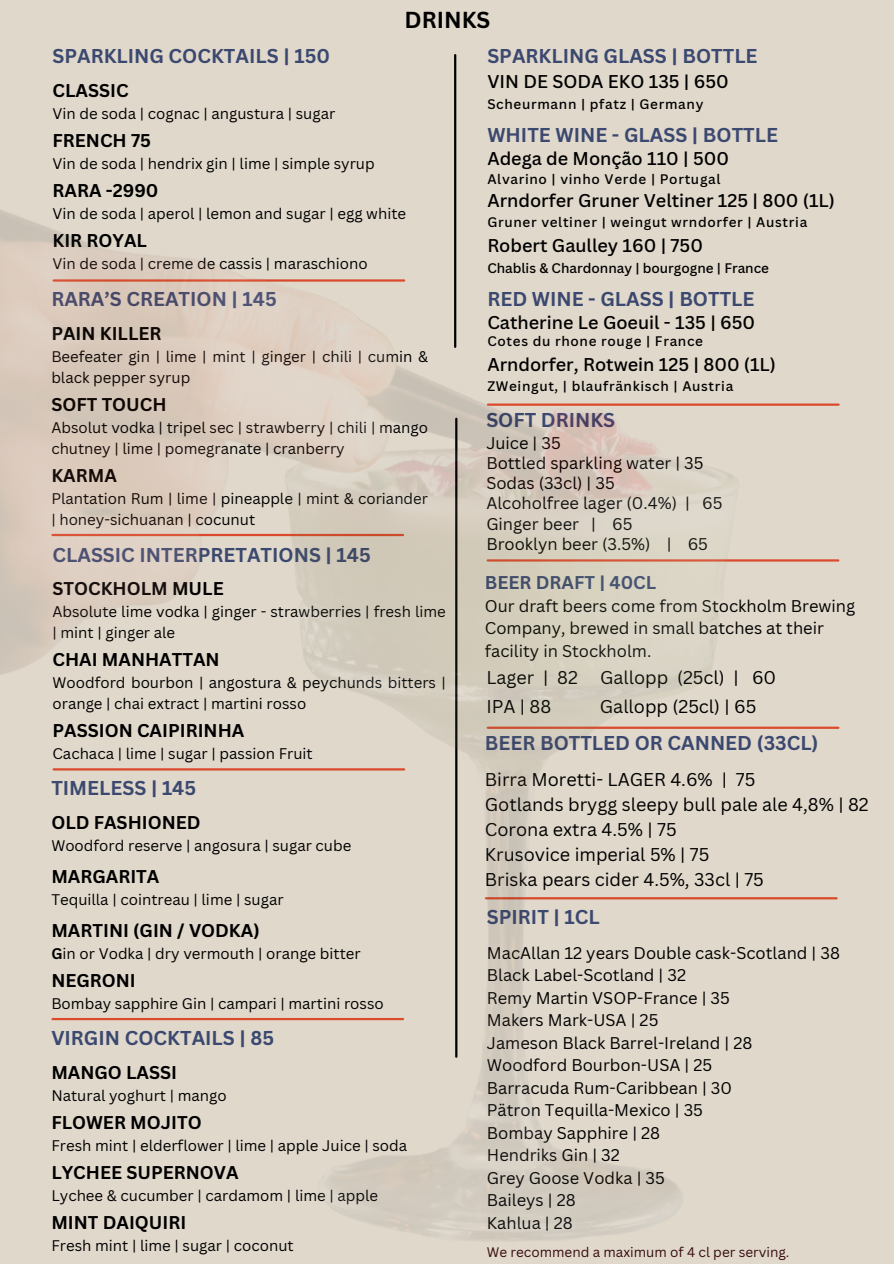
<style>
.page{position:relative;width:894px;height:1264px;background:#fff}
.page>*{position:absolute;margin:0;border:0;box-sizing:border-box;transform-origin:0 0}
.t1{font:700 22.5px "Canva Sans";color:#000}
.t2{font:700 19.5px "Canva Sans";color:#3b486f}
.t3{font:700 18px "Canva Sans";color:#000}
.t4{font:18px/25px "Canva Sans";color:#000}
.t5{font:500 18px "Canva Sans";color:#000}
.t6{font:700 18px "Canva Sans";color:#3b486f}
.t7{font:16.5px/22.5px "Canva Sans";color:#000}
.t8{font:15px/21px "Canva Sans";color:#000}
.t9{font:500 13.5px "Canva Sans";letter-spacing:.05em;color:#000}
.t10{font:13.5px "Canva Sans";color:#380c0f}
.t11{font:500 13.5px "Canva Sans";color:#000}
.s1{font-weight:700}
</style>
<div class="page">
<img style="left:0;top:0;width:892px;height:1263px">
<h6 class="t1" style="left:404px;top:4px;width:87px">DRINKS</h6>
<h6 class="t2" style="left:487px;top:42px;width:272px">SPARKLING GLASS | BOTTLE</h6>
<h6 class="t5" style="left:487px;top:69px;width:243px">VIN DE SODA EKO 135 | 650</h6>
<h6 class="t9" style="left:487px;top:94px;width:217px">Scheurmann | pfatz | Germany</h6>
<h6 class="t2" style="left:487px;top:121px;width:292px">WHITE WINE - GLASS | BOTTLE</h6>
<h6 class="t5" style="left:487px;top:146px;width:243px">Adega de Monção 110 | 500</h6>
<h6 class="t9" style="left:487px;top:169px;width:234px">Alvarino | vinho Verde | Portugal</h6>
<h6 class="t5" style="left:487px;top:188px;width:349px">Arndorfer Gruner Veltiner 125 | 800 (1L)</h6>
<h6 class="t9" style="left:487px;top:213px;width:321px">Gruner veltiner | weingut wrndorfer | Austria</h6>
<h3 class="t5" style="left:487px;top:233px;width:217px">Robert Gaulley 160 | 750</h3>
<h3 class="t11" style="left:487px;top:258px;width:283px">Chablis &amp; Chardonnay | bourgogne | France</h3>
<h6 class="t2" style="left:487px;top:285px;width:268px">RED WINE - GLASS | BOTTLE</h6>
<h6 class="t5" style="left:487px;top:310px;width:269px">Catherine Le Goeuil - 135 | 650</h6>
<h6 class="t9" style="left:487px;top:332px;width:217px">Cotes du rhone rouge | France</h6>
<p class="t5" style="left:487px;top:352px;width:290px">Arndorfer, Rotwein 125 | 800 (1L)</p>
<p class="t9" style="left:487px;top:377px;width:247px">ZWeingut, | blaufränkisch | Austria</p>
<p class="t2" style="left:52px;top:42px;width:279px">SPARKLING COCKTAILS | 150</p>
<h2 class="t3" style="left:52px;top:77px;width:78px">CLASSIC</h2>
<h2 class="t8" style="left:52px;top:102px;width:284px">Vin de soda | cognac | angustura | sugar</h2>
<h5 class="t3" style="left:52px;top:127px;width:100px">FRENCH 75</h5>
<h5 class="t8" style="left:52px;top:152px;width:323px">Vin de soda | hendrix gin | lime | simple syrup</h5>
<h5 class="t3" style="left:52px;top:177px;width:107px">RARA -2990</h5>
<h5 class="t8" style="left:52px;top:202px;width:355px">Vin de soda | aperol | lemon and sugar | egg white</h5>
<h5 class="t3" style="left:52px;top:227px;width:96px">KIR ROYAL</h5>
<h5 class="t8" style="left:52px;top:252px;width:316px">Vin de soda | creme de cassis | maraschiono</h5>
<h5 class="t2" style="left:51px;top:285px;width:227px">RARA’S CREATION | 145</h5>
<h5 class="t3" style="left:51px;top:321px;width:112px">PAIN KILLER</h5>
<h5 class="t8" style="left:51px;top:346px;width:378px">Beefeater gin | lime | mint | ginger | chili | cumin &amp; black pepper syrup</h5>
<p class="t3" style="left:51px;top:392px;width:117px">SOFT TOUCH</p>
<p class="t8" style="left:51px;top:417px;width:378px">Absolut vodka | tripel sec | strawberry | chili | mango chutney | lime | pomegranate | cranberry</p>
<h2 class="t3" style="left:51px;top:463px;width:67px">KARMA</h2>
<h2 class="t8" style="left:51px;top:488px;width:378px">Plantation Rum | lime | pineapple | mint &amp; coriander | honey-sichuanan | cocunut</h2>
<p class="t2" style="left:486px;top:406px;width:130px">SOFT DRINKS</p>
<p class="t7" style="left:486px;top:432px;width:238px;line-height:20.2px">Juice | 35<br>Bottled sparkling water | 35<br>Sodas (33cl) | 35<br>Alcoholfree lager (0.4%) | 65<br>Ginger beer | 65<br>Brooklyn beer (3.5%) | 65</p>
<h1 class="t2" style="left:52px;top:540px;width:320px">CLASSIC INTERPRETATIONS | 145</h1>
<h2 class="t3" style="left:52px;top:576px;width:173px">STOCKHOLM MULE</h2>
<h2 class="t8" style="left:52px;top:601px;width:395px">Absolute lime vodka | ginger - strawberries | fresh lime | mint | ginger ale</h2>
<h5 class="t3" style="left:52px;top:647px;width:169px">CHAI MANHATTAN</h5>
<h5 class="t8" style="left:52px;top:672px;width:395px">Woodford bourbon | angostura &amp; peychunds bitters | orange | chai extract | martini rosso</h5>
<h5 class="t3" style="left:52px;top:718px;width:193px">PASSION CAIPIRINHA</h5>
<h5 class="t8" style="left:52px;top:743px;width:262px">Cachaca | lime | sugar | passion Fruit</h5>
<h5 class="t2" style="left:51px;top:774px;width:146px">TIMELESS | 145</h5>
<h5 class="t3" style="left:51px;top:809px;width:151px">OLD FASHIONED</h5>
<h5 class="t8" style="left:51px;top:834px;width:301px">Woodford reserve | angosura | sugar cube</h5>
<p class="t3" style="left:51px;top:863px;width:110px">MARGARITA</p>
<p class="t8" style="left:51px;top:888px;width:234px">Tequilla | cointreau | lime | sugar</p>
<h2 class="t3" style="left:51px;top:917px;width:210px">MARTINI (GIN / VODKA)</h2>
<h2 class="t8" style="left:51px;top:942px;width:311px"><span class="s1">G</span>in or Vodka | dry vermouth | orange bitter</h2>
<h5 class="t3" style="left:51px;top:967px;width:86px">NEGRONI</h5>
<h5 class="t8" style="left:51px;top:992px;width:334px">Bombay sapphire Gin | campari | martini rosso</h5>
<p class="t6" style="left:484px;top:569px;width:173px">BEER DRAFT | 40CL</p>
<p class="t7" style="left:484px;top:594px;width:372px">Our draft beers come from Stockholm Brewing<br>Company, brewed in small batches at their facility in Stockholm.</p>
<h5 class="t4" style="left:486px;top:664px;width:291px">Lager | 82 Gallopp (25cl) | 60</h5>
<h5 class="t4" style="left:486px;top:693px;width:67px">IPA | 88</h5>
<h5 class="t4" style="left:599px;top:693px;width:158px">Gallopp (25cl) | 65</h5>
<h5 class="t2" style="left:484px;top:729px;width:335px">BEER BOTTLED OR CANNED (33CL)</h5>
<h5 class="t4" style="left:484px;top:766px;width:385px">Birra Moretti- LAGER 4.6% | 75<br>Gotlands brygg sleepy bull pale ale 4,8% | 82<br>Corona extra 4.5% | 75<br>Krusovice imperial 5% | 75<br>Briska pears cider 4.5%, 33cl | 75</h5>
<h5 class="t2" style="left:486px;top:903px;width:114px">SPIRIT | 1CL</h5>
<p class="t7" style="left:486px;top:940px;width:354px">MacAllan 12 years Double cask-Scotland | 38<br>Black Label-Scotland | 32<br>Remy Martin VSOP-France | 35<br>Makers Mark-USA | 25<br>Jameson Black Barrel-Ireland | 28<br>Woodford Bourbon-USA | 25<br>Barracuda Rum-Caribbean | 30<br>Pätron Tequilla-Mexico | 35<br>Bombay Sapphire | 28<br>Hendriks Gin | 32<br>Grey Goose Vodka | 35<br>Baileys | 28<br>Kahlua | 28</p>
<p class="t10" style="left:486px;top:1242px;width:304px">We recommend a maximum of 4 cl per serving.</p>
<h5 class="t2" style="left:51px;top:1024px;width:224px">VIRGIN COCKTAILS | 85</h5>
<h5 class="t3" style="left:51px;top:1059px;width:127px">MANGO LASSI</h5>
<h5 class="t8" style="left:51px;top:1084px;width:177px">Natural yoghurt | mango</h5>
<h5 class="t3" style="left:51px;top:1109px;width:152px">FLOWER MOJITO</h5>
<h5 class="t8" style="left:51px;top:1134px;width:357px">Fresh mint | elderflower | lime | apple Juice | soda</h5>
<p class="t3" style="left:51px;top:1159px;width:189px">LYCHEE SUPERNOVA</p>
<p class="t8" style="left:51px;top:1184px;width:328px">Lychee &amp; cucumber | cardamom | lime | apple</p>
<h2 class="t3" style="left:51px;top:1209px;width:136px">MINT DAIQUIRI</h2>
<h2 class="t8" style="left:51px;top:1234px;width:244px">Fresh mint | lime | sugar | coconut</h2>
</div>
